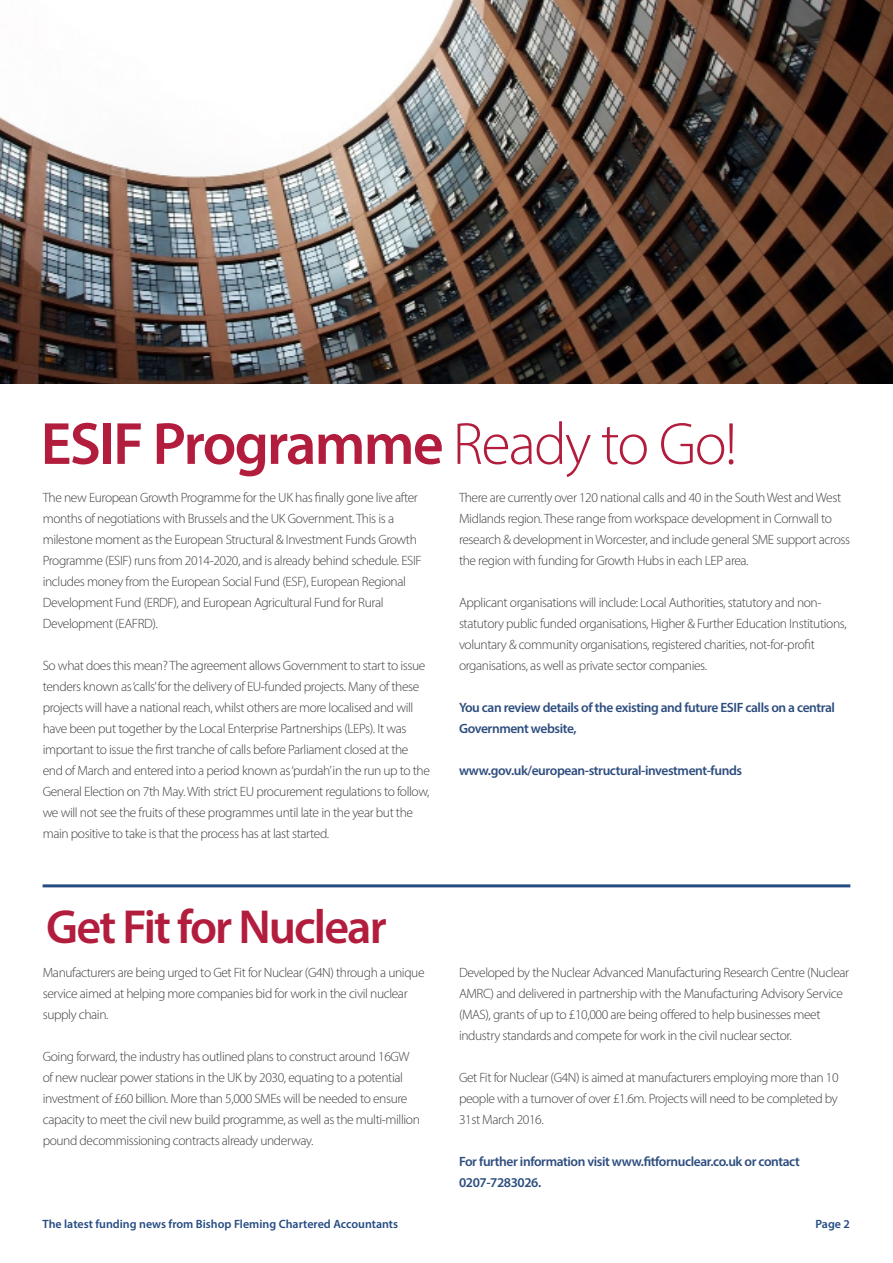
<style>
.page{position:relative;width:893px;height:1263px;background:#fff}
.page>*{position:absolute;margin:0;border:0;box-sizing:border-box;transform-origin:0 0}
.t1{font:600 60px "Myriad Pro";letter-spacing:-.03em;color:#b21d3d}
.t2{font:600 48px "Myriad Pro";letter-spacing:-.04em;color:#b21d3d}
.t3{font:300 13.5px/21px "Myriad Pro";letter-spacing:-.03em;color:#3e3e3f}
.t4{font:600 13.5px/21px "Myriad Pro";letter-spacing:-.03em;color:#2d4d7e}
.t5{font:600 12px "Myriad Pro";color:#244b82}
.s1{font-weight:300}
</style>
<div class="page">
<hr style="left:43px;top:884px;width:807px;height:3px;background:#244b82">
<img style="left:0;top:0;width:893px;height:384px">
<h1 class="t1" style="left:41px;top:405px;width:698px">ESIF Programme <span class="s1">Ready to Go!</span></h1>
<p class="t3" style="left:43px;top:487px;width:381px">The new European Growth Programme for the UK has finally gone live after months of negotiations with Brussels and the UK Government. This is a milestone moment as the European Structural &amp; Investment Funds Growth Programme (ESIF) runs from 2014-2020, and is already behind schedule. ESIF includes money from the European Social Fund (ESF), European Regional Development Fund (ERDF), and European Agricultural Fund for Rural Development (EAFRD).</p>
<p class="t3" style="left:43px;top:655px;width:389px">So what does this mean? The agreement allows Government to start to issue tenders known as ‘calls’ for the delivery of EU-funded projects. Many of these projects will have a national reach, whilst others are more localised and will have been put together by the Local Enterprise Partnerships (LEPs). It was important to issue the first tranche of calls before Parliament closed at the end of March and entered into a period known as ‘purdah’ in the run up to the General Election on 7th May. With strict EU procurement regulations to follow, we will not see the fruits of these programmes until late in the year but the main positive to take is that the process has at last started.</p>
<h2 class="t2" style="left:46px;top:896px;width:342px">Get Fit for Nuclear</h2>
<p class="t3" style="left:43px;top:961px;width:383px">Manufacturers are being urged to Get Fit for Nuclear (G4N) through a unique service aimed at helping more companies bid for work in the civil nuclear supply chain.</p>
<p class="t3" style="left:43px;top:1045px;width:379px">Going forward, the industry has outlined plans to construct around 16GW of new nuclear power stations in the UK by 2030, equating to a potential investment of £60 billion. More than 5,000 SMEs will be needed to ensure capacity to meet the civil new build programme, as well as the multi-million pound decommissioning contracts already underway.</p>
<p class="t3" style="left:459px;top:487px;width:393px">There are currently over 120 national calls and 40 in the South West and West Midlands region. These range from workspace development in Cornwall to research &amp; development in Worcester, and include general SME support across the region with funding for Growth Hubs in each LEP area.</p>
<p class="t3" style="left:459px;top:592px;width:389px">Applicant organisations will include: Local Authorities, statutory and non&shy;statutory public funded organisations, Higher &amp; Further Education Institutions, voluntary &amp; community organisations, registered charities, not-for-profit organisations, as well as private sector companies.</p>
<p class="t4" style="left:459px;top:697px;width:378px">You can review details of the existing and future ESIF calls on a central<br>Government website,</p>
<p class="t4" style="left:459px;top:760px;width:285px">www.gov.uk/european-structural-investment-funds</p>
<p class="t3" style="left:459px;top:961px;width:392px">Developed by the Nuclear Advanced Manufacturing Research Centre (Nuclear AMRC) and delivered in partnership with the Manufacturing Advisory Service (MAS), grants of up to £10,000 are being offered to help businesses meet industry standards and compete for work in the civil nuclear sector.</p>
<p class="t3" style="left:459px;top:1066px;width:381px;text-align:justify">Get Fit for Nuclear (G4N) is aimed at manufacturers employing more than 10 people with a turnover of over £1.6m. Projects will need to be completed by 31st March 2016.</p>
<p class="t4" style="left:459px;top:1150px;width:342px">For further information visit www.fitfornuclear.co.uk or contact<br>0207-7283026.</p>
<p class="t5" style="left:43px;top:1217px;width:357px">The latest funding news from Bishop Fleming Chartered Accountants</p>
<p class="t5" style="left:815px;top:1217px;width:36px">Page 2</p>
</div>
